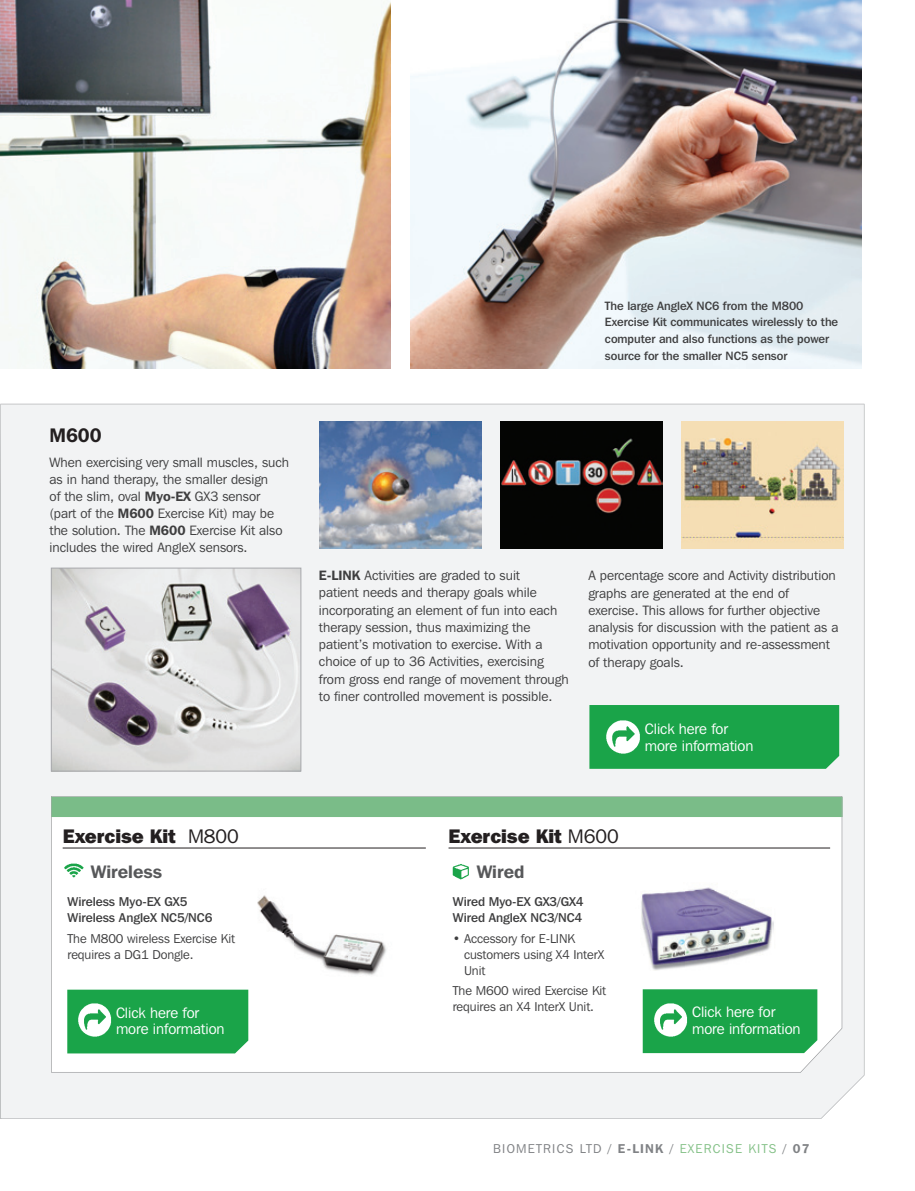
<style>
.page{position:relative;width:915px;height:1191px;background:#fff}
.page>*{position:absolute;margin:0;border:0;box-sizing:border-box;transform-origin:0 0}
.t1{font:800 19.5px "Franklin Gothic IT Cby BT";letter-spacing:-.005em;color:#231f20}
.t2{font:600 19.5px "Franklin Gothic IT Cby BT";color:#231f20}
.t3{font:600 18px "Franklin Gothic IT Cby BT";color:#57585a}
.t4{font:15px/16.5px "Franklin Gothic IT Cby BT";letter-spacing:-.005em;color:#fff}
.t5{font:13.5px/17.2px "Franklin Gothic IT Cby BT";color:#3e3e3f}
.t6{font:12.75px/16.2px "Franklin Gothic IT Cby BT";letter-spacing:-.005em;color:#3e3e3f}
.t7{font:500 12.75px/16.2px "Franklin Gothic IT Cby BT";letter-spacing:-.005em;color:#3e3e3f}
.t8{font:12.75px "Franklin Gothic IT Cby BT";letter-spacing:.1em;color:#808285}
.t9{font:500 12px/16.8px "Franklin Gothic IT Cby BT";letter-spacing:-.005em;color:#3e3e3f}
.s1{font-weight:600}
.s2{font-weight:400}
.s3{color:#85c188}
</style>
<div class="page">
<div style="left:0;top:404px;width:863px;height:714px;background:#f2f3f4"></div>
<svg style="left:51px;top:796px;width:790px;height:276px"></svg>
<img style="left:0;top:0;width:390px;height:368px">
<img style="left:53px;top:570px;width:246px;height:199px">
<div style="left:51px;top:568px;width:250px;height:203px;border:1px solid #a8a9ad"></div>
<img style="left:411px;top:0;width:450px;height:368px">
<div style="left:51px;top:797px;width:791px;height:20px;background:#7abc88"></div>
<img style="left:634px;top:883px;width:49px;height:96px">
<img style="left:683px;top:883px;width:49px;height:7px">
<img style="left:732px;top:883px;width:49px;height:96px">
<img style="left:683px;top:971px;width:49px;height:8px">
<img style="left:640px;top:890px;width:133px;height:81px">
<img style="left:241px;top:888px;width:161px;height:90px">
<div style="left:67px;top:989px;width:181px;height:64px;background:#1aa449"></div>
<hr style="left:63px;top:847px;width:362px;height:1px;background:#231f20">
<img style="left:63px;top:861px;width:22px;height:18px">
<div style="left:642px;top:989px;width:175px;height:64px;background:#1aa449"></div>
<hr style="left:448px;top:847px;width:381px;height:1px;background:#231f20">
<img style="left:448px;top:861px;width:23px;height:18px">
<img style="left:680px;top:421px;width:162px;height:128px">
<img style="left:319px;top:421px;width:162px;height:128px">
<img style="left:500px;top:421px;width:161px;height:128px">
<div style="left:589px;top:705px;width:249px;height:64px;background:#1aa449"></div>
<img style="left:78px;top:987px;width:38px;height:55px">
<img style="left:653px;top:987px;width:38px;height:54px">
<img style="left:606px;top:704px;width:38px;height:55px">
<h1 class="t2" style="left:50px;top:423px;width:53px">M600</h1>
<p class="t5" style="left:50px;top:454px;width:241px;line-height:16.8px">When exercising very small muscles, such as in hand therapy, the smaller design<br>of the slim, oval <span class="s1">Myo-EX</span> GX3 sensor (part of the <span class="s1">M600</span> Exercise Kit) may be the solution. The <span class="s1">M600</span> Exercise Kit also includes the wired AngleX sensors.</p>
<p class="t9" style="left:604px;top:297px;width:235px">The large AngleX NC6 from the M800<br>Exercise Kit communicates wirelessly to the computer and also functions as the power source for the smaller NC5 sensor</p>
<p class="t5" style="left:319px;top:566px;width:251px"><span class="s1">E-LINK</span> Activities are graded to suit<br>patient needs and therapy goals while incorporating an element of fun into each therapy session, thus maximizing the patient’s motivation to exercise. With a choice of up to 36 Activities, exercising from gross end range of movement through to finer controlled movement is possible.</p>
<p class="t5" style="left:588px;top:567px;width:251px">A percentage score and Activity distribution graphs are generated at the end of exercise. This allows for further objective analysis for discussion with the patient as a motivation opportunity and re-assessment of therapy goals.</p>
<p class="t4" style="left:644px;top:720px;width:110px">Click here for more information</p>
<h1 class="t1" style="left:63px;top:824px;width:177px">Exercise Kit <span class="s2">M800</span></h1>
<h2 class="t3" style="left:91px;top:860px;width:73px">Wireless</h2>
<h1 class="t1" style="left:448px;top:824px;width:172px">Exercise Kit <span class="s2">M600</span></h1>
<h2 class="t3" style="left:476px;top:860px;width:49px">Wired</h2>
<p class="t7" style="left:452px;top:893px;width:132px">Wired Myo-EX GX3/GX4<br>Wired AngleX NC3/NC4</p>
<p class="t6" style="left:464px;top:929px;width:141px;text-indent:-11px">• Accessory for E-LINK customers using X4 InterX<br>Unit</p>
<p class="t6" style="left:452px;top:982px;width:155px">The M600 wired Exercise Kit requires an X4 InterX Unit.</p>
<p class="t7" style="left:67px;top:893px;width:146px">Wireless Myo-EX GX5<br>Wireless AngleX NC5/NC6</p>
<p class="t6" style="left:67px;top:929px;width:169px">The M800 wireless Exercise Kit requires a DG1 Dongle.</p>
<p class="t4" style="left:116px;top:1004px;width:110px">Click here for more information</p>
<p class="t4" style="left:691px;top:1003px;width:110px">Click here for more information</p>
<p class="t8" style="left:493px;top:1140px;width:318px">BIOMETRICS LTD / <span class="s1">E-LINK</span> / <span class="s3">EXERCISE KITS</span> / <span class="s1">07</span></p>
</div>
